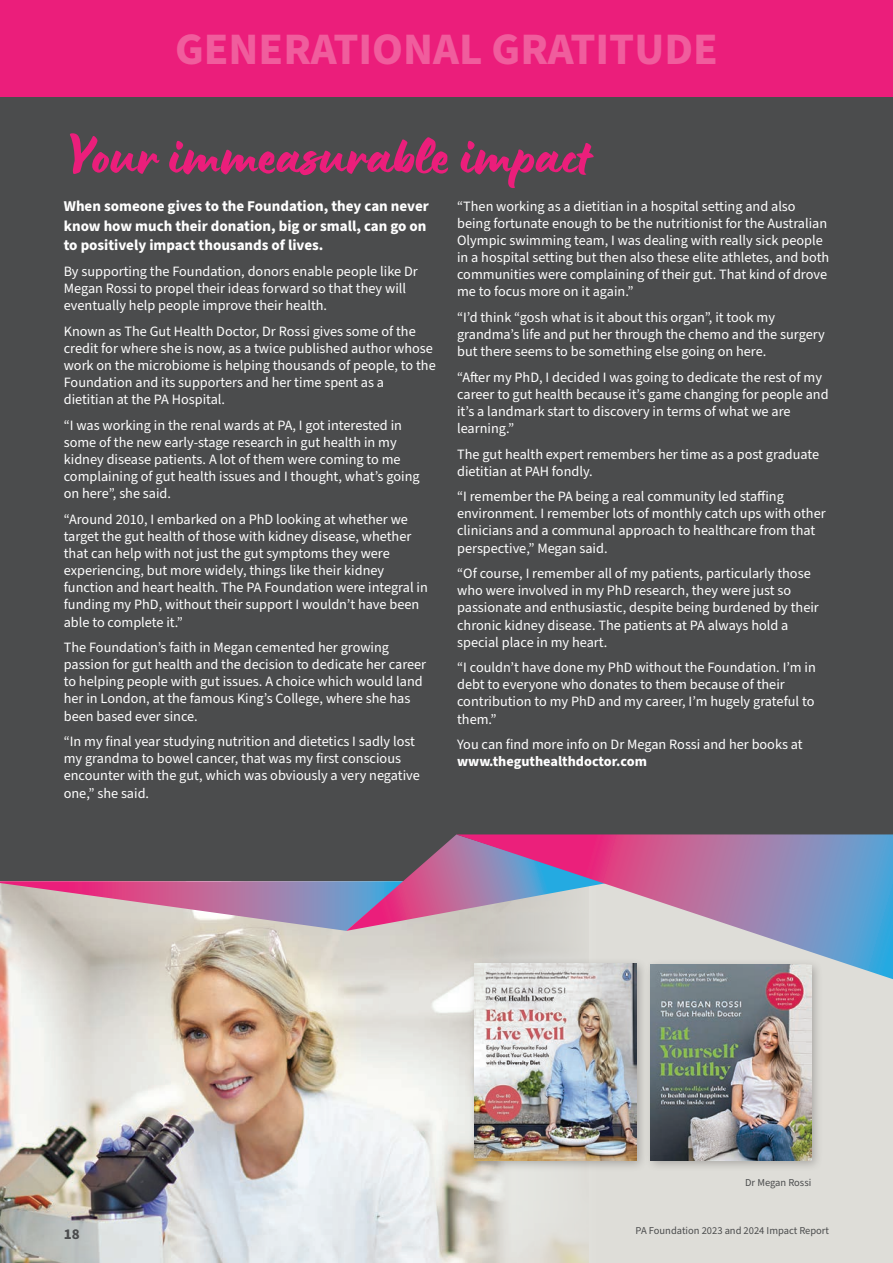
<style>
.page{position:relative;width:893px;height:1263px;background:#fff}
.page>*{position:absolute;margin:0;border:0;box-sizing:border-box;transform-origin:0 0}
.t1{font:60px "Lumios Brush";color:#eb1e7b}
.t2{font:700 45px "Source Sans Pro";color:#f05d9d}
.t3{font:700 15px/19.5px "Source Sans Pro";color:#fff}
.t4{font:700 15px "Source Sans Pro";color:#4b4c4d}
.t5{font:14.25px/17.1px "Source Sans Pro";color:#fff}
.t6{font:700 14.25px "Source Sans Pro";color:#fff}
.t7{font:10.5px "Source Sans Pro";color:#4b4c4d}
</style>
<div class="page">
<img style="left:0;top:931px;width:457px;height:332px">
<div style="left:457px;top:882px;width:436px;height:381px;background:#deddd8"></div>
<div style="left:0;top:96px;width:893px;height:785px;background:#4b4c4d"></div>
<div style="left:0;top:0;width:893px;height:96px;background:#eb1e7b"></div>
<div style="left:469px;top:957px;width:179px;height:215px;background:#231f20;opacity:.29"></div>
<img style="left:475px;top:979px;width:161px;height:181px">
<div style="left:644px;top:958px;width:180px;height:215px;background:#231f20;opacity:.29"></div>
<img style="left:650px;top:979px;width:161px;height:181px">
<svg style="left:0;top:835px;width:456px;height:96px"></svg>
<svg style="left:456px;top:834px;width:437px;height:145px"></svg>
<h2 class="t2" style="left:175px;top:19px;width:544px">GENERATIONAL GRATITUDE</h2>
<h1 class="t1" style="left:64px;top:113px;width:530px">Your immeasurable impact</h1>
<p class="t3" style="left:64px;top:197px;width:367px">When someone gives to the Foundation, they can never know how much their donation, big or small, can go on to positively impact thousands of lives.</p>
<p class="t5" style="left:64px;top:263px;width:356px">By supporting the Foundation, donors enable people like Dr<br>Megan Rossi to propel their ideas forward so that they will eventually help people improve their health.</p>
<p class="t5" style="left:64px;top:323px;width:373px">Known as The Gut Health Doctor, Dr Rossi gives some of the credit for where she is now, as a twice published author whose work on the microbiome is helping thousands of people, to the Foundation and its supporters and her time spent as a dietitian at the PA Hospital.</p>
<p class="t5" style="left:64px;top:417px;width:357px">“I was working in the renal wards at PA, I got interested in some of the new early-stage research in gut health in my kidney disease patients. A lot of them were coming to me complaining of gut health issues and I thought, what’s going on here”, she said.</p>
<p class="t5" style="left:64px;top:511px;width:366px">“Around 2010, I embarked on a PhD looking at whether we target the gut health of those with kidney disease, whether that can help with not just the gut symptoms they were experiencing, but more widely, things like their kidney function and heart health. The PA Foundation were integral in funding my PhD, without their support I wouldn’t have been able to complete it.”</p>
<p class="t5" style="left:64px;top:639px;width:364px">The Foundation’s faith in Megan cemented her growing passion for gut health and the decision to dedicate her career to helping people with gut issues. A choice which would land her in London, at the famous King’s College, where she has been based ever since.</p>
<p class="t5" style="left:64px;top:733px;width:358px">“In my final year studying nutrition and dietetics I sadly lost my grandma to bowel cancer, that was my first conscious encounter with the gut, which was obviously a very negative one,” she said.</p>
<p class="t5" style="left:457px;top:198px;width:374px">“Then working as a dietitian in a hospital setting and also being fortunate enough to be the nutritionist for the Australian Olympic swimming team, I was dealing with really sick people in a hospital setting but then also these elite athletes, and both communities were complaining of their gut. That kind of drove me to focus more on it again.”</p>
<p class="t5" style="left:457px;top:309px;width:369px">“I’d think “gosh what is it about this organ”, it took my grandma’s life and put her through the chemo and the surgery but there seems to be something else going on here.</p>
<p class="t5" style="left:457px;top:369px;width:373px">“After my PhD, I decided I was going to dedicate the rest of my career to gut health because it’s game changing for people and it’s a landmark start to discovery in terms of what we are learning.”</p>
<p class="t5" style="left:457px;top:446px;width:364px">The gut health expert remembers her time as a post graduate dietitian at PAH fondly.</p>
<p class="t5" style="left:457px;top:488px;width:370px">“I remember the PA being a real community led staffing environment. I remember lots of monthly catch ups with other clinicians and a communal approach to healthcare from that perspective,” Megan said.</p>
<p class="t5" style="left:457px;top:565px;width:363px">“Of course, I remember all of my patients, particularly those who were involved in my PhD research, they were just so passionate and enthusiastic, despite being burdened by their chronic kidney disease. The patients at PA always hold a special place in my heart.</p>
<p class="t5" style="left:457px;top:659px;width:360px">“I couldn’t have done my PhD without the Foundation. I’m in debt to everyone who donates to them because of their contribution to my PhD and my career, I’m hugely grateful to them.”</p>
<p class="t5" style="left:457px;top:736px;width:347px">You can find more info on Dr Megan Rossi and her books at</p>
<p class="t6" style="left:457px;top:752px;width:191px">www.theguthealthdoctor.com</p>
<p class="t4" style="left:64px;top:1223px;width:17px">18</p>
<p class="t7" style="left:745px;top:1175px;width:68px">Dr Megan Rossi</p>
<p class="t7" style="left:636px;top:1223px;width:195px">PA Foundation 2023 and 2024 Impact Report</p>
</div>
